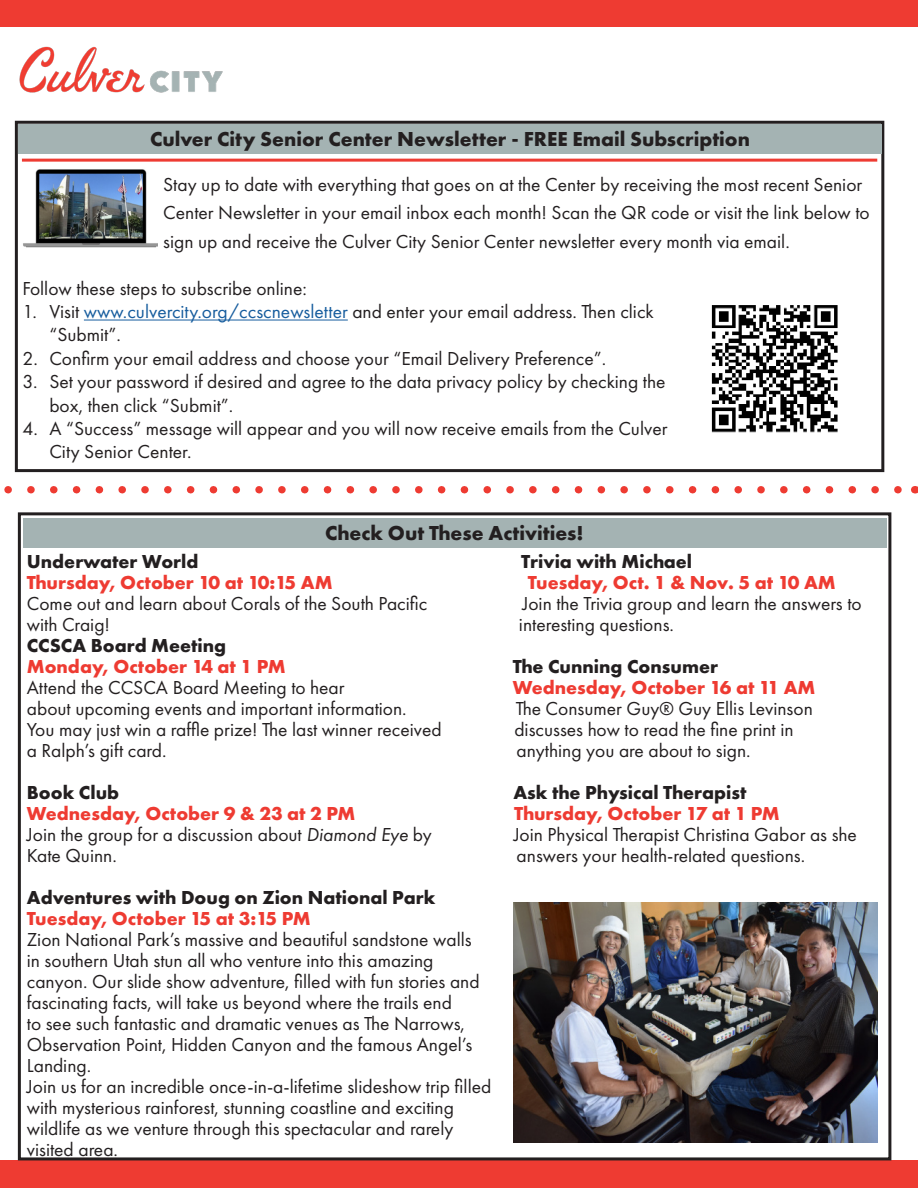
<style>
.page{position:relative;width:918px;height:1188px;background:#fff}
.page>*{position:absolute;margin:0;border:0;box-sizing:border-box;transform-origin:0 0}
.t1{font:700 21px "Futura PT";color:#231f20}
.t2{font:19.5px/21px "Futura PT";color:#231f20}
.t3{font:700 19.5px "Futura PT";color:#ee3b32}
.t4{font:700 19.5px "Futura PT";color:#231f20}
.s1{color:#175d9e}
.s2{font-style:italic}
</style>
<div class="page">
<div style="left:15px;top:121px;width:869px;height:351px;border:3px solid #231f20"></div>
<div style="left:0;top:0;width:918px;height:27px;background:#ee3b32"></div>
<div style="left:0;top:1160px;width:918px;height:28px;background:#ee3b32"></div>
<svg style="left:8px;top:486px;width:894px;height:8px"></svg>
<div style="left:18px;top:512px;width:873px;height:648px;border:3px solid #231f20"></div>
<img style="left:19px;top:46px;width:204px;height:47px">
<div style="left:18px;top:125px;width:864px;height:29px;background:#a4b3b3"></div>
<hr style="left:84px;top:320px;width:264px;height:1px;background:#175d9e">
<hr style="left:22px;top:159px;width:855px;height:3px;background:#ee3b32">
<div style="left:23px;top:518px;width:863px;height:29px;background:#a4b3b3"></div>
<img style="left:23px;top:169px;width:135px;height:79px">
<img style="left:711px;top:305px;width:127px;height:128px">
<img style="left:513px;top:903px;width:364px;height:239px">
<p class="t1" style="left:150px;top:126px;width:602px">Culver City Senior Center Newsletter - FREE Email Subscription</p>
<p class="t2" style="left:163px;top:170px;width:708px;line-height:28.5px">Stay up to date with everything that goes on at the Center by receiving the most recent Senior<br>Center Newsletter in your email inbox each month! Scan the QR code or visit the link below to sign up and receive the Culver City Senior Center newsletter every month via email.</p>
<p class="t2" style="left:22px;top:278px;width:286px">Follow these steps to subscribe online:</p>
<p class="t2" style="left:49px;top:300px;width:606px;line-height:23.4px;text-indent:-27px">1. Visit <span class="s1">www.culvercity.org/ccscnewsletter</span> and enter your email address. Then click “Submit”.</p>
<p class="t2" style="left:22px;top:348px;width:585px">2. Confirm your email address and choose your “Email Delivery Preference”.</p>
<p class="t2" style="left:49px;top:370px;width:618px;line-height:23.4px;text-indent:-27px">3. Set your password if desired and agree to the data privacy policy by checking the box, then click “Submit”.</p>
<p class="t2" style="left:49px;top:417px;width:620px;line-height:23.4px;text-indent:-27px">4. A “Success” message will appear and you will now receive emails from the Culver<br>City Senior Center.</p>
<p class="t1" style="left:325px;top:519px;width:260px">Check Out These Activities!</p>
<p class="t4" style="left:27px;top:548px;width:173px">Underwater World</p>
<p class="t4" style="left:521px;top:548px;width:172px">Trivia with Michael</p>
<p class="t3" style="left:27px;top:569px;width:307px">Thursday, October 10 at 10:15 AM</p>
<p class="t3" style="left:528px;top:569px;width:309px">Tuesday, Oct. 1 &amp; Nov. 5 at 10 AM</p>
<p class="t2" style="left:27px;top:592px;width:402px">Come out and learn about Corals of the South Pacific</p>
<p class="t2" style="left:522px;top:592px;width:341px">Join the Trivia group and learn the answers to</p>
<p class="t2" style="left:27px;top:613px;width:85px">with Craig!</p>
<p class="t2" style="left:519px;top:613px;width:157px">interesting questions.</p>
<p class="t4" style="left:27px;top:632px;width:201px">CCSCA Board Meeting</p>
<p class="t3" style="left:27px;top:653px;width:260px">Monday, October 14 at 1 PM</p>
<p class="t4" style="left:513px;top:653px;width:207px">The Cunning Consumer</p>
<p class="t2" style="left:27px;top:676px;width:319px">Attend the CCSCA Board Meeting to hear</p>
<p class="t3" style="left:513px;top:674px;width:304px">Wednesday, October 16 at 11 AM</p>
<p class="t2" style="left:27px;top:697px;width:381px">about upcoming events and important information.</p>
<p class="t2" style="left:516px;top:697px;width:299px">The Consumer Guy® Guy Ellis Levinson</p>
<p class="t2" style="left:27px;top:718px;width:417px">You may just win a raffle prize! The last winner received</p>
<p class="t2" style="left:515px;top:718px;width:281px">discusses how to read the fine print in</p>
<p class="t2" style="left:27px;top:739px;width:141px">a Ralph’s gift card.</p>
<p class="t2" style="left:516px;top:739px;width:236px">anything you are about to sign.</p>
<p class="t4" style="left:27px;top:779px;width:94px">Book Club</p>
<p class="t4" style="left:513px;top:779px;width:235px">Ask the Physical Therapist</p>
<p class="t3" style="left:27px;top:800px;width:330px">Wednesday, October 9 &amp; 23 at 2 PM</p>
<p class="t3" style="left:514px;top:800px;width:267px">Thursday, October 17 at 1 PM</p>
<p class="t2" style="left:27px;top:823px;width:407px">Join the group for a discussion about <span class="s2">Diamond Eye</span> by</p>
<p class="t2" style="left:514px;top:823px;width:345px">Join Physical Therapist Christina Gabor as she</p>
<p class="t2" style="left:27px;top:844px;width:92px">Kate Quinn.</p>
<p class="t2" style="left:517px;top:844px;width:290px">answers your health-related questions.</p>
<p class="t4" style="left:27px;top:884px;width:410px">Adventures with Doug on Zion National Park</p>
<p class="t3" style="left:27px;top:905px;width:285px">Tuesday, October 15 at 3:15 PM</p>
<p class="t2" style="left:27px;top:928px;width:466px">Zion National Park’s massive and beautiful sandstone walls<br>in southern Utah stun all who venture into this amazing canyon. Our slide show adventure, filled with fun stories and fascinating facts, will take us beyond where the trails end<br>to see such fantastic and dramatic venues as The Narrows, Observation Point, Hidden Canyon and the famous Angel’s Landing.<br>Join us for an incredible once-in-a-lifetime slideshow trip filled with mysterious rainforest, stunning coastline and exciting wildlife as we venture through this spectacular and rarely visited area.</p>
</div>
